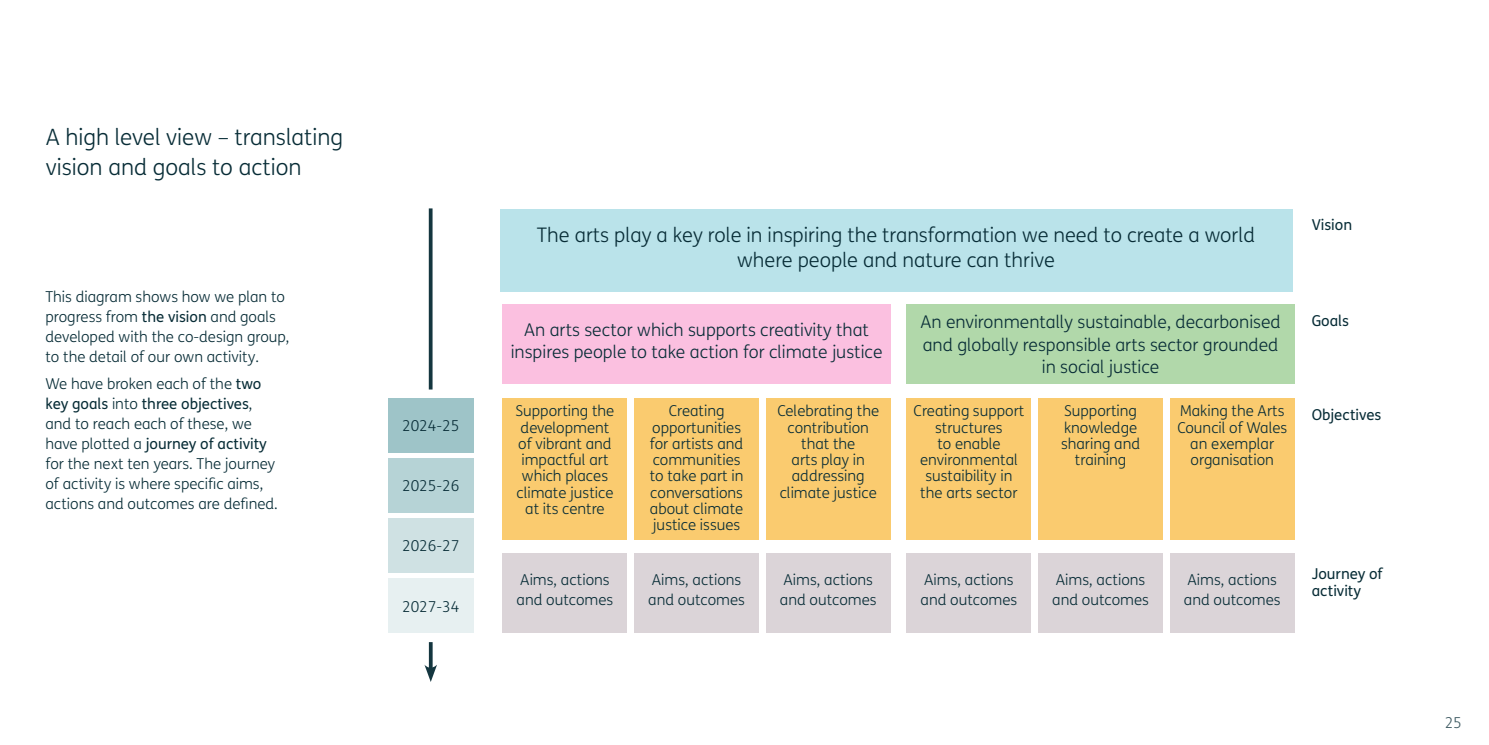
<style>
.page{position:relative;width:1489px;height:745px;background:#fff}
.page>*{position:absolute;margin:0;border:0;box-sizing:border-box;transform-origin:0 0}
.Body_copy{font:300 22.5px/30px "FS Me";color:#072c36}
.Body_copy-2{font:300 20px/25px "FS Me";color:#072c36;text-align:center}
.Body_copy-3{font:300 17.5px/22.5px "FS Me";color:#072c36;text-align:center}
.Body_copy-4{font:300 15px/16.2px "FS Me";color:#072c36}
.Body_copy-5{font:15px/17.5px "FS Me";color:#072c36}
.t1{font:300 15px "FS Me";color:#39565e}
.s1{font-weight:400}
</style>
<div class="page">
<div style="left:500px;top:209px;width:791px;height:82px;background:#bae3ea"></div>
<div style="left:502px;top:304px;width:388px;height:80px;background:#fbc0e0"></div>
<div style="left:906px;top:304px;width:388px;height:80px;background:#b1d8aa"></div>
<div style="left:388px;top:398px;width:85px;height:54px;background:#9ec4c8"></div>
<div style="left:388px;top:458px;width:85px;height:54px;background:#b6d3d6"></div>
<div style="left:388px;top:518px;width:85px;height:54px;background:#cfe1e3"></div>
<div style="left:388px;top:578px;width:85px;height:54px;background:#e7f0f1"></div>
<div style="left:502px;top:398px;width:125px;height:141px;background:#facb6f"></div>
<div style="left:634px;top:398px;width:125px;height:141px;background:#facb6f"></div>
<div style="left:765px;top:398px;width:125px;height:141px;background:#facb6f"></div>
<div style="left:906px;top:398px;width:125px;height:141px;background:#facb6f"></div>
<div style="left:1038px;top:398px;width:124px;height:141px;background:#facb6f"></div>
<div style="left:1169px;top:398px;width:125px;height:141px;background:#facb6f"></div>
<div style="left:502px;top:553px;width:125px;height:79px;background:#dbd4d8"></div>
<div style="left:906px;top:553px;width:125px;height:79px;background:#dbd4d8"></div>
<div style="left:634px;top:553px;width:125px;height:79px;background:#dbd4d8"></div>
<div style="left:1038px;top:553px;width:124px;height:79px;background:#dbd4d8"></div>
<div style="left:765px;top:553px;width:125px;height:79px;background:#dbd4d8"></div>
<div style="left:1169px;top:553px;width:125px;height:79px;background:#dbd4d8"></div>
<hr style="left:429px;top:208px;width:3px;height:181px;background:#14363f">
<hr style="left:429px;top:641px;width:3px;height:30px;background:#14363f">
<svg style="left:424px;top:664px;width:13px;height:17px"></svg>
<p class="Body_copy" style="left:46px;top:121px;width:299px">A high level view – translating vision and goals to action</p>
<p class="Body_copy-4" style="left:45px;top:286px;width:245px;line-height:20px">This diagram shows how we plan to progress from <span class="s1">the vision</span> and goals developed with the co-design group, to the detail of our own activity.</p>
<p class="Body_copy-4" style="left:45px;top:373px;width:234px;line-height:20px">We have broken each of the <span class="s1">two key goals</span> into <span class="s1">three objectives</span>, and to reach each of these, we have plotted a <span class="s1">journey of activity </span>for the next ten years. The journey of activity is where specific aims, actions and outcomes are defined.</p>
<p class="Body_copy-4" style="left:402px;top:417px;width:59px">2024-25</p>
<p class="Body_copy-4" style="left:402px;top:477px;width:59px">2025-26</p>
<p class="Body_copy-4" style="left:402px;top:537px;width:59px">2026-27</p>
<p class="Body_copy-4" style="left:402px;top:597px;width:59px">2027-34</p>
<p class="Body_copy-2" style="left:537px;top:222px;width:719px">The arts play a key role in inspiring the transformation we need to create a world where people and nature can thrive</p>
<p class="Body_copy-3" style="left:510px;top:318px;width:373px">An arts sector which supports creativity that inspires people to take action for climate justice</p>
<p class="Body_copy-3" style="left:920px;top:310px;width:362px">An environmentally sustainable, decarbonised and globally responsible arts sector grounded in social justice</p>
<p class="Body_copy-5" style="left:1311px;top:216px;width:42px">Vision</p>
<p class="Body_copy-5" style="left:1311px;top:311px;width:39px">Goals</p>
<p class="Body_copy-4" style="left:515px;top:402px;width:100px">Supporting the</p>
<p class="Body_copy-5" style="left:1311px;top:405px;width:71px">Objectives</p>
<p class="Body_copy-4" style="left:516px;top:418px;width:99px;text-align:center">development of vibrant and impactful art which places climate justice at its centre</p>
<p class="Body_copy-4" style="left:649px;top:402px;width:95px;text-align:center">Creating opportunities for artists and communities to take part in conversations about climate justice issues</p>
<p class="Body_copy-4" style="left:777px;top:402px;width:103px;text-align:center">Celebrating the contribution that the<br>arts play in addressing climate justice</p>
<p class="Body_copy-4" style="left:913px;top:402px;width:112px;text-align:center">Creating support structures<br>to enable environmental sustaibility in the arts sector</p>
<p class="Body_copy-4" style="left:1060px;top:402px;width:81px;text-align:center">Supporting knowledge sharing and training</p>
<p class="Body_copy-4" style="left:1177px;top:402px;width:111px;text-align:center">Making the Arts<br>Council of Wales an exemplar organisation</p>
<p class="Body_copy-4" style="left:516px;top:569px;width:98px;line-height:20px">Aims, actions and outcomes</p>
<p class="Body_copy-4" style="left:920px;top:569px;width:98px;line-height:20px">Aims, actions and outcomes</p>
<p class="Body_copy-4" style="left:648px;top:569px;width:98px;line-height:20px">Aims, actions and outcomes</p>
<p class="Body_copy-4" style="left:1052px;top:569px;width:98px;line-height:20px">Aims, actions and outcomes</p>
<p class="Body_copy-4" style="left:780px;top:569px;width:98px;line-height:20px">Aims, actions and outcomes</p>
<p class="Body_copy-4" style="left:1183px;top:569px;width:98px;line-height:20px">Aims, actions and outcomes</p>
<p class="Body_copy-5" style="left:1311px;top:564px;width:72px">Journey of activity</p>
<p class="t1" style="left:1444px;top:712px;width:19px">25</p>
</div>
